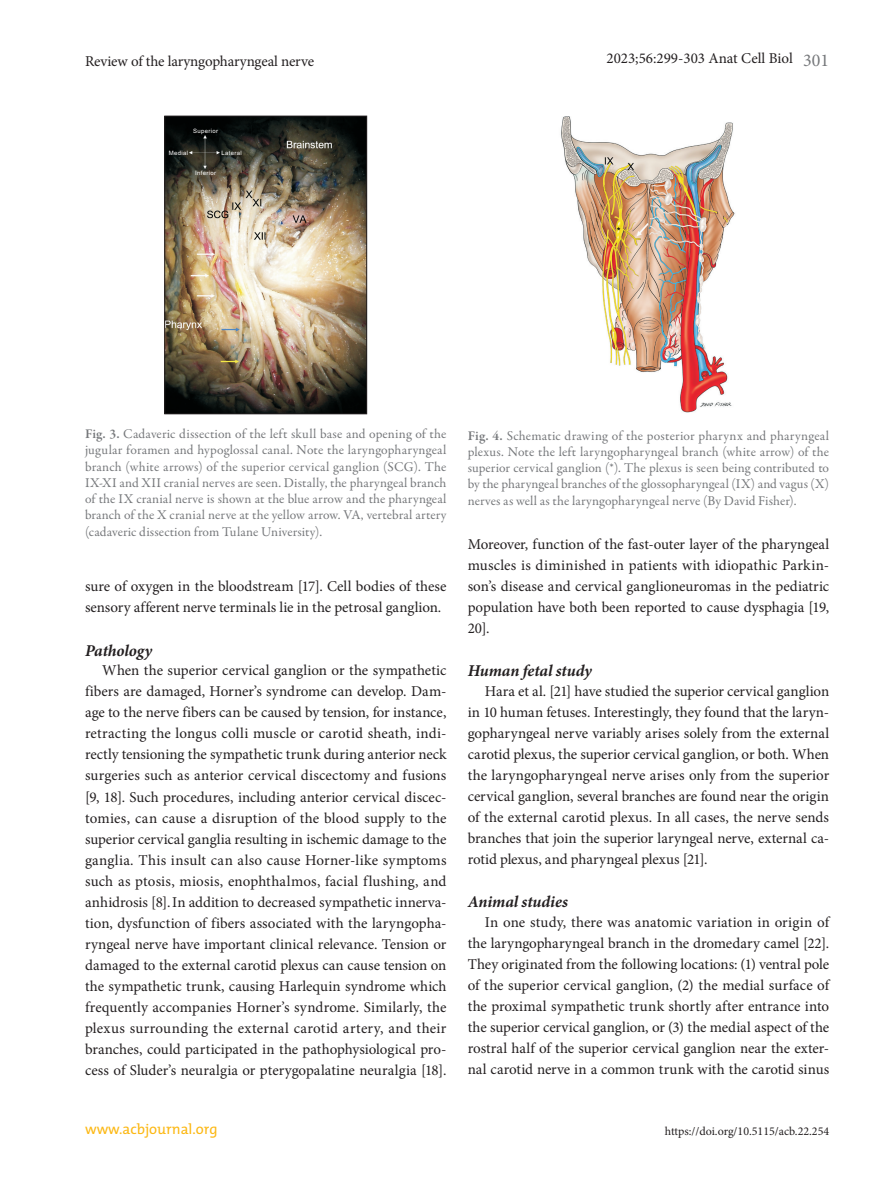
<style>
.page{position:relative;width:893px;height:1191px;background:#fff}
.page>*{position:absolute;margin:0;border:0;box-sizing:border-box;transform-origin:0 0}
.t1{font:italic 700 16.5px "Minion Pro";letter-spacing:-.005em;color:#231f20}
.t2{font:15px/21px "Minion Pro";color:#231f20;text-align:justify}
.t3{font:14.7px "The Mix";color:#fcb814}
.t4{font:13.5px/16.2px "Garamond Premr Pro";letter-spacing:.01em;color:#76787b;text-align:justify}
.t5{font:12px "Minion Pro";color:#231f20}
.t6{font:6px "Arial";letter-spacing:.055em;color:#fff}
.s1{font-size:18px;color:#76787b}
.s2{font-weight:600}
</style>
<div class="page">
<img style="left:166px;top:118px;width:199px;height:294px">
<div style="left:164px;top:116px;width:203px;height:298px;border:1px solid #231f20"></div>
<img style="left:561px;top:117px;width:174px;height:296px">
<p class="t2" style="left:85px;top:50px;width:231px">Review of the laryngopharyngeal nerve</p>
<p class="t6" style="left:193px;top:129px;width:27px">Superior</p>
<p class="t6" style="left:169px;top:150px;width:21px">Medial</p>
<p class="t6" style="left:221px;top:150px;width:22px">Lateral</p>
<p class="t6" style="left:195px;top:170px;width:23px">Inferior</p>
<p class="t2" style="left:606px;top:48px;width:224px">2023;56:299-303 Anat Cell Biol <span class="s1">301</span></p>
<p class="t4" style="left:85px;top:426px;width:363px"><span class="s2">Fig. 3.</span> Cadaveric dissection of the left skull base and opening of the jugular foramen and hypoglossal canal. Note the laryngopharyngeal branch (white arrows) of the superior cervical ganglion (SCG). The IX-XI and XII cranial nerves are seen. Distally, the pharyngeal branch of the IX cranial nerve is shown at the blue arrow and the pharyngeal branch of the X cranial nerve at the yellow arrow. VA, vertebral artery (cadaveric dissection from Tulane University).</p>
<p class="t4" style="left:468px;top:428px;width:363px"><span class="s2">Fig. 4.</span> Schematic drawing of the posterior pharynx and pharyngeal plexus. Note the left laryngopharyngeal branch (white arrow) of the superior cervical ganglion (*). The plexus is seen being contributed to by the pharyngeal branches of the glossopharyngeal (IX) and vagus (X) nerves as well as the laryngopharyngeal nerve (By David Fisher).</p>
<p class="t2" style="left:468px;top:534px;width:363px">Moreover, function of the fast-outer layer of the pharyngeal muscles is diminished in patients with idiopathic Parkin&shy;son’s disease and cervical ganglioneuromas in the pediatric population have both been reported to cause dysphagia [19, 20].</p>
<p class="t1" style="left:468px;top:659px;width:126px">Human fetal study</p>
<p class="t2" style="left:468px;top:681px;width:363px;text-indent:17px">Hara et al. [21] have studied the superior cervical ganglion in 10 human fetuses. Interestingly, they found that the laryn&shy;gopharyngeal nerve variably arises solely from the external carotid plexus, the superior cervical ganglion, or both. When the laryngopharyngeal nerve arises only from the superior cervical ganglion, several branches are found near the origin of the external carotid plexus. In all cases, the nerve sends branches that join the superior laryngeal nerve, external ca&shy;rotid plexus, and pharyngeal plexus [21].</p>
<p class="t1" style="left:468px;top:890px;width:102px">Animal studies</p>
<p class="t2" style="left:468px;top:912px;width:363px;text-indent:17px">In one study, there was anatomic variation in origin of the laryngopharyngeal branch in the dromedary camel [22].<br>They originated from the following locations: (1) ventral pole of the superior cervical ganglion, (2) the medial surface of the proximal sympathetic trunk shortly after entrance into the superior cervical ganglion, or (3) the medial aspect of the rostral half of the superior cervical ganglion near the exter&shy;nal carotid nerve in a common trunk with the carotid sinus</p>
<p class="t2" style="left:85px;top:576px;width:363px">sure of oxygen in the bloodstream [17]. Cell bodies of these sensory afferent nerve terminals lie in the petrosal ganglion.</p>
<p class="t1" style="left:85px;top:638px;width:69px">Pathology</p>
<p class="t2" style="left:85px;top:660px;width:363px;text-indent:17px">When the superior cervical ganglion or the sympathetic fibers are damaged, Horner’s syndrome can develop. Dam&shy;age to the nerve fibers can be caused by tension, for instance, retracting the longus colli muscle or carotid sheath, indi&shy;rectly tensioning the sympathetic trunk during anterior neck surgeries such as anterior cervical discectomy and fusions [9, 18]. Such procedures, including anterior cervical discec&shy;tomies, can cause a disruption of the blood supply to the superior cervical ganglia resulting in ischemic damage to the ganglia. This insult can also cause Horner-like symptoms such as ptosis, miosis, enophthalmos, facial flushing, and anhidrosis [8].In addition to decreased sympathetic innerva&shy;tion, dysfunction of fibers associated with the laryngopha&shy;ryngeal nerve have important clinical relevance. Tension or damaged to the external carotid plexus can cause tension on the sympathetic trunk, causing Harlequin syndrome which frequently accompanies Horner’s syndrome. Similarly, the plexus surrounding the external carotid artery, and their branches, could participated in the pathophysiological pro&shy;cess of Sluder’s neuralgia or pterygopalatine neuralgia [18].</p>
<p class="t3" style="left:85px;top:1117px;width:134px">www.acbjournal.org</p>
<p class="t5" style="left:665px;top:1123px;width:166px">https://doi.org/10.5115/acb.22.254</p>
</div>
